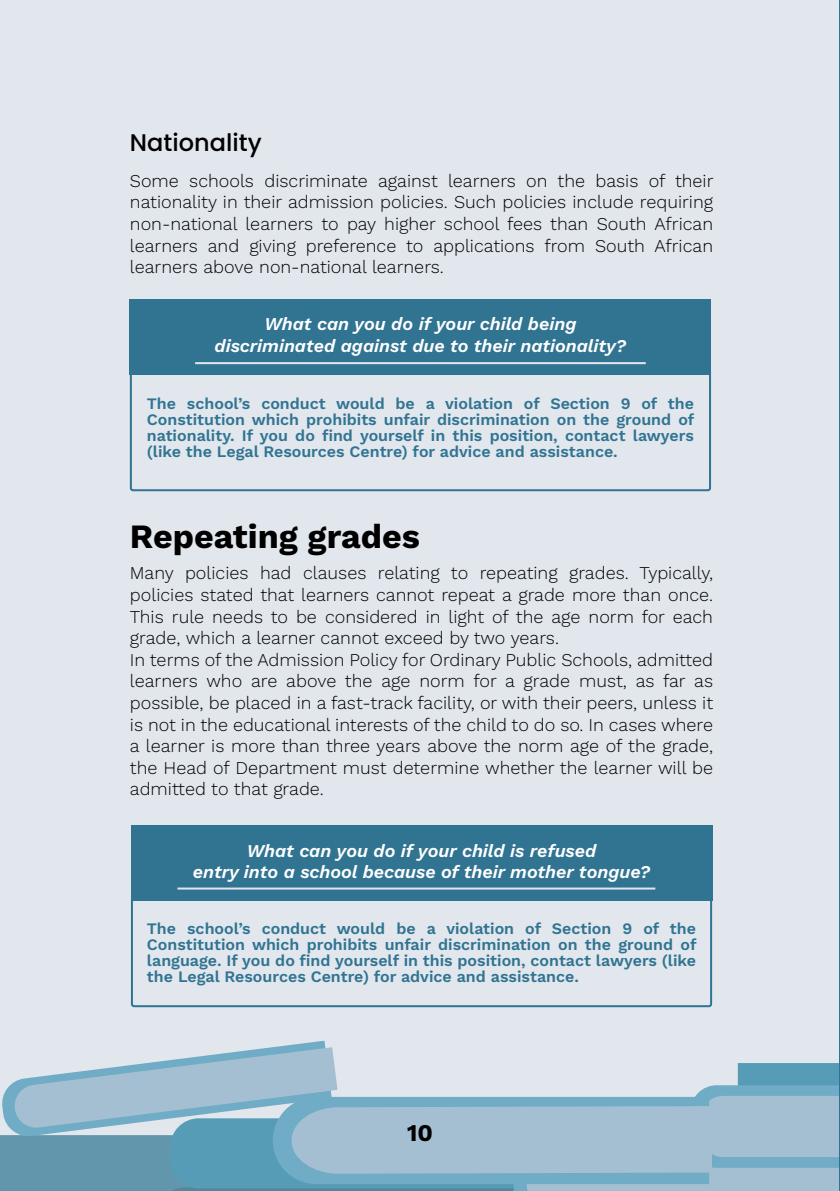
<style>
.page{position:relative;width:840px;height:1191px;background:#fff}
.page>*{position:absolute;margin:0;border:0;box-sizing:border-box;transform-origin:0 0}
.t1{font:700 34px "Work Sans";color:#000}
.t2{font:500 24px "Poppins";color:#000}
.t3{font:700 24px "Work Sans";color:#000101}
.t4{font:300 18px/21.6px "Work Sans";color:#000}
.t5{font:italic 600 18px/21.6px "Work Sans";color:#fff;text-align:center}
.t6{font:600 16px/16px "Work Sans";color:#317492;text-align:justify}
</style>
<div class="page">
<div style="left:0;top:0;width:839px;height:1191px;background:#e2e7ed"></div>
<svg style="left:0;top:1040px;width:839px;height:151px"></svg>
<div style="left:131px;top:896px;width:580px;height:111px;border:2px solid #307493;border-radius:2px"></div>
<div style="left:131px;top:825px;width:580px;height:76px;background:#317492"></div>
<div style="left:130px;top:368px;width:580px;height:123px;border:2px solid #307493;border-radius:2px"></div>
<div style="left:130px;top:299px;width:580px;height:75px;background:#317492"></div>
<hr style="left:177px;top:887px;width:478px;height:2px;background:#e2e7ed">
<hr style="left:195px;top:362px;width:450px;height:2px;background:#e2e7ed">
<hr style="left:839px;top:0;width:1px;height:1191px;background:#317492">
<h2 class="t2" style="left:130px;top:129px;width:133px">Nationality</h2>
<p class="t4" style="left:130px;top:169px;width:584px;text-align:justify">Some schools discriminate against learners on the basis of their nationality in their admission policies. Such policies include requiring non-national learners to pay higher school fees than South African learners and giving preference to applications from South African learners above non-national learners.</p>
<p class="t5" style="left:214px;top:312px;width:413px">What can you do if your child being discriminated against due to their nationality?</p>
<p class="t6" style="left:147px;top:395px;width:548px">The school’s conduct would be a violation of Section 9 of the Constitution which prohibits unfair discrimination on the ground of nationality. If you do find yourself in this position, contact lawyers (like the Legal Resources Centre) for advice and assistance.</p>
<h1 class="t1" style="left:130px;top:511px;width:291px">Repeating grades</h1>
<p class="t4" style="left:130px;top:562px;width:584px">Many policies had clauses relating to repeating grades. Typically, policies stated that learners cannot repeat a grade more than once.<br>This rule needs to be considered in light of the age norm for each grade, which a learner cannot exceed by two years.<br>In terms of the Admission Policy for Ordinary Public Schools, admitted learners who are above the age norm for a grade must, as far as possible, be placed in a fast-track facility, or with their peers, unless it is not in the educational interests of the child to do so. In cases where a learner is more than three years above the norm age of the grade, the Head of Department must determine whether the learner will be admitted to that grade.</p>
<p class="t5" style="left:193px;top:838px;width:458px">What can you do if your child is refused<br>entry into a school because of their mother tongue?</p>
<p class="t6" style="left:147px;top:920px;width:550px">The school’s conduct would be a violation of Section 9 of the Constitution which prohibits unfair discrimination on the ground of language. If you do find yourself in this position, contact lawyers (like the Legal Resources Centre) for advice and assistance.</p>
<h2 class="t3" style="left:407px;top:1115px;width:27px">10</h2>
</div>
